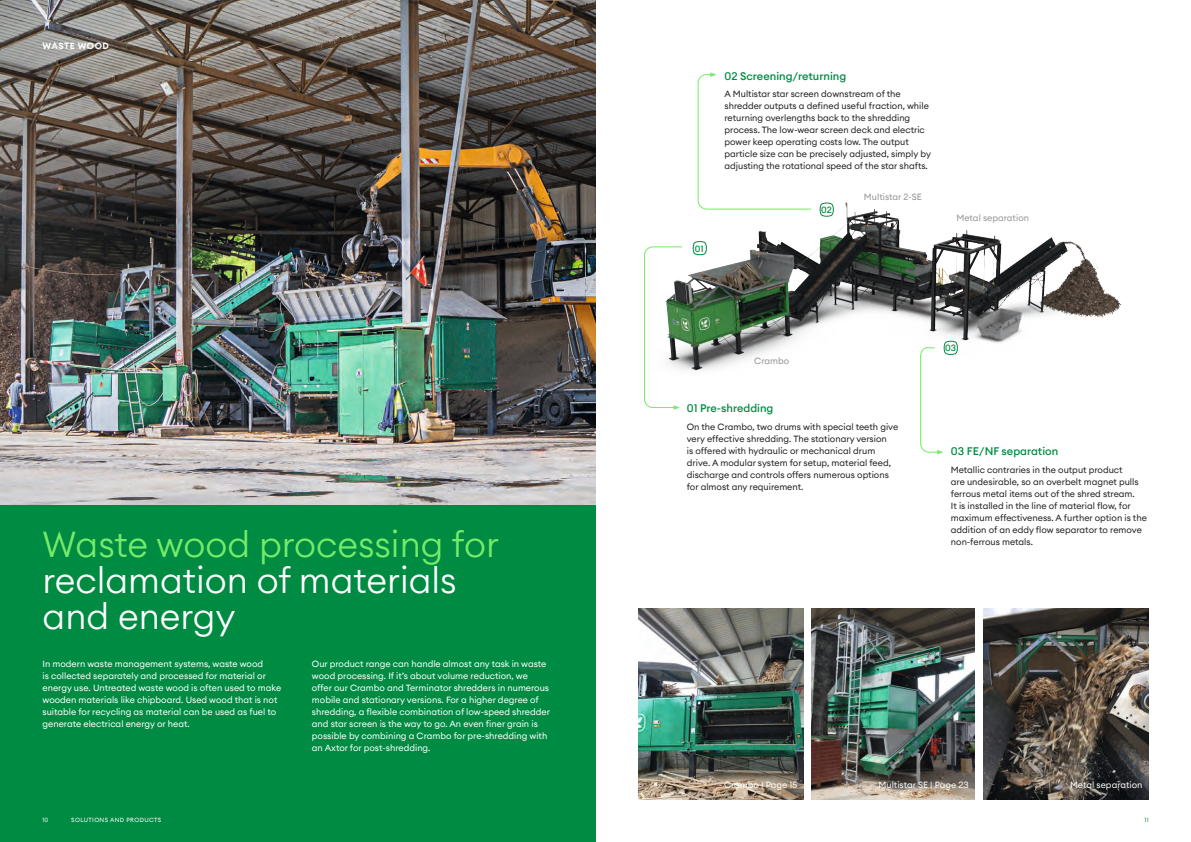
<style>
.page{position:relative;width:1191px;height:842px;background:#fff}
.page>*{position:absolute;margin:0;border:0;box-sizing:border-box;transform-origin:0 0}
.HL_36_36{font:300 36px/36px "Euclid Circular A";color:#fff}
.HL_36_36-2{font:300 36px "Euclid Circular A";color:#75ec68}
.Text_9_12{font:500 11px "Euclid Circular A";color:#008b43}
.Text_9_12-2{font:9px/12px "Euclid Circular A";color:#231f20}
.Subline_12_14{font:9px/12px "Euclid Circular A";color:#fff}
.Headline_Light{font:9px "Euclid Circular A";color:#fff}
.Headline_Light-2{font:9px "Euclid Circular A";color:#939598}
.Subline_Bold_9_12{font:600 9px "Euclid Circular A";letter-spacing:.055em;color:#fff}
.HL_36_36-3{font:500 9px "Euclid Circular A";color:#008b43}
.Footer_Left{font:6px "Euclid Circular A";letter-spacing:.06em;color:#fff}
.Footer_Right{font:6px "Euclid Circular A";color:#008b43}
</style>
<div class="page">
<img style="left:983px;top:609px;width:165px;height:190px">
<img style="left:638px;top:609px;width:165px;height:190px">
<img style="left:811px;top:609px;width:164px;height:190px">
<img style="left:0;top:0;width:595px;height:505px">
<div style="left:0;top:506px;width:595px;height:336px;background:#008b43"></div>
<img style="left:682px;top:202px;width:439px;height:169px">
<svg style="left:819px;top:202px;width:15px;height:15px"></svg>
<svg style="left:692px;top:241px;width:15px;height:14px"></svg>
<svg style="left:644px;top:246px;width:38px;height:164px"></svg>
<svg style="left:697px;top:72px;width:114px;height:137px"></svg>
<svg style="left:920px;top:341px;width:38px;height:113px"></svg>
<p class="Subline_Bold_9_12" style="left:43px;top:40px;width:68px">WASTE WOOD</p>
<p class="HL_36_36-2" style="left:43px;top:521px;width:458px">Waste wood processing for</p>
<p class="HL_36_36" style="left:43px;top:561px;width:416px">reclamation of materials and energy</p>
<p class="Subline_12_14" style="left:43px;top:658px;width:240px">In modern waste management systems, waste wood<br>is collected separately and processed for material or energy use. Untreated waste wood is often used to make wooden materials like chipboard. Used wood that is not suitable for recycling as material can be used as fuel to generate electrical energy or heat.</p>
<p class="Subline_12_14" style="left:312px;top:658px;width:240px">Our product range can handle almost any task in waste wood processing. If it’s about volume reduction, we offer our Crambo and Terminator shredders in numerous mobile and stationary versions. For a higher degree of shredding, a flexible combination of low-speed shredder and star screen is the way to go. An even finer grain is possible by combining a Crambo for pre-shredding with an Axtor for post-shredding.</p>
<p class="Footer_Left" style="left:43px;top:816px;width:7px">10</p>
<p class="Footer_Left" style="left:71px;top:816px;width:91px">SOLUTIONS AND PRODUCTS</p>
<p class="Text_9_12" style="left:724px;top:69px;width:123px">02 Screening/returning</p>
<p class="Text_9_12-2" style="left:724px;top:88px;width:208px">A Multistar star screen downstream of the shredder outputs a defined useful fraction, while returning overlengths back to the shredding process. The low-wear screen deck and electric power keep operating costs low. The output particle size can be precisely adjusted, simply by adjusting the rotational speed of the star shafts.</p>
<p class="HL_36_36-3" style="left:695px;top:243px;width:10px">01</p>
<p class="HL_36_36-3" style="left:821px;top:204px;width:12px">02</p>
<p class="Headline_Light-2" style="left:864px;top:191px;width:59px">Multistar 2-SE</p>
<p class="Headline_Light-2" style="left:956px;top:212px;width:74px">Metal separation</p>
<p class="Headline_Light-2" style="left:754px;top:355px;width:36px">Crambo</p>
<p class="Text_9_12" style="left:687px;top:401px;width:88px">01 Pre-shredding</p>
<p class="Text_9_12-2" style="left:687px;top:420px;width:213px">On the Crambo, two drums with special teeth give very effective shredding. The stationary version<br>is offered with hydraulic or mechanical drum drive. A modular system for setup, material feed, discharge and controls offers numerous options for almost any requirement.</p>
<p class="HL_36_36-3" style="left:945px;top:342px;width:12px">03</p>
<p class="Text_9_12" style="left:951px;top:444px;width:109px">03 FE/NF separation</p>
<p class="Text_9_12-2" style="left:951px;top:464px;width:197px">Metallic contraries in the output product<br>are undesirable, so an overbelt magnet pulls ferrous metal items out of the shred stream.<br>It is installed in the line of material flow, for maximum effectiveness. A further option is the addition of an eddy flow separator to remove non-ferrous metals.</p>
<p class="Headline_Light" style="left:724px;top:779px;width:75px">Crambo | Page 15</p>
<p class="Headline_Light" style="left:878px;top:779px;width:92px">Multistar SE | Page 23</p>
<p class="Headline_Light" style="left:1070px;top:779px;width:74px">Metal separation</p>
<p class="Footer_Right" style="left:1144px;top:816px;width:6px">11</p>
</div>
